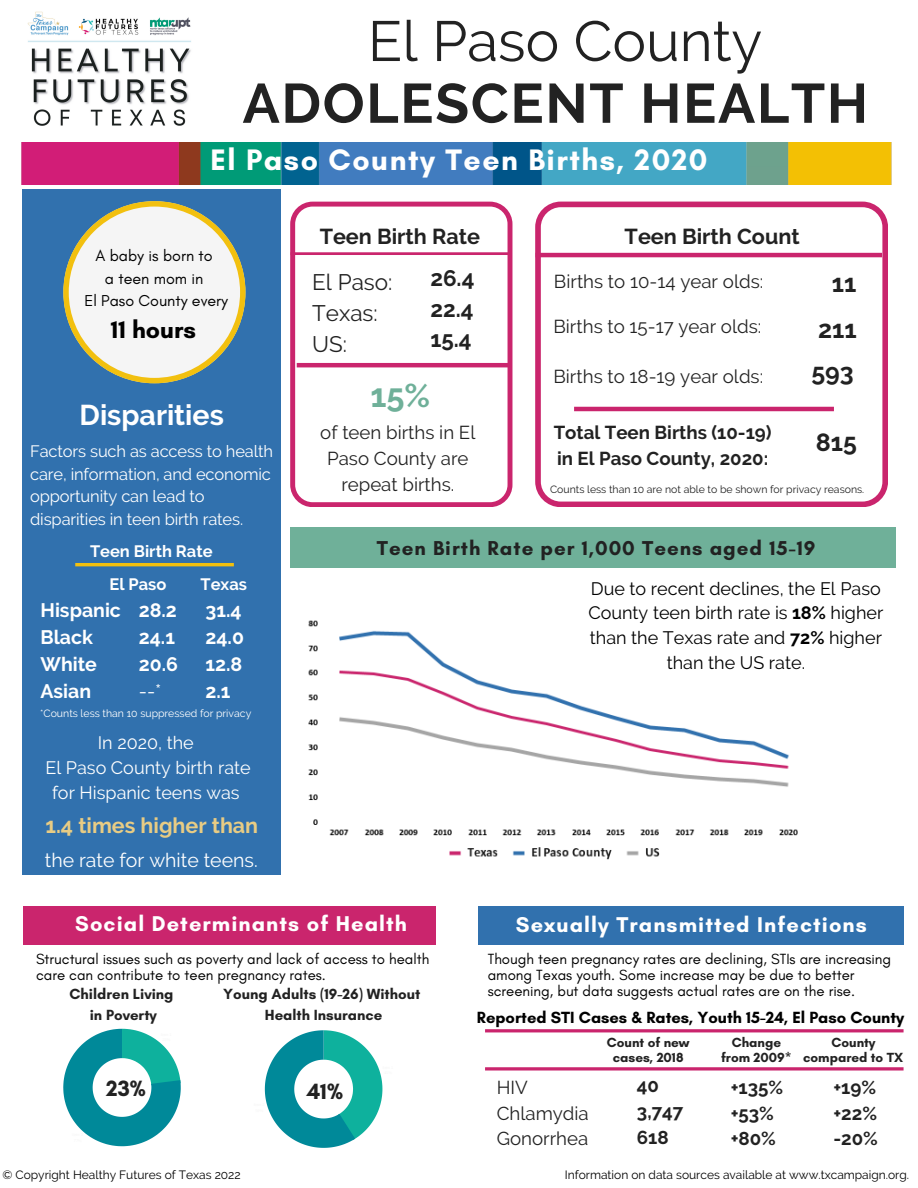
<style>
.page{position:relative;width:918px;height:1188px;background:#fff}
.page>*{position:absolute;margin:0;border:0;box-sizing:border-box;transform-origin:0 0}
.t1{font:56.55px "Raleway";color:#222}
.t2{font:700 55.35px "Raleway";letter-spacing:.03em;color:#222}
.t3{font:700 32.7px "Raleway";color:#6fb099}
.t4{font:700 30.15px "Glacial Indifference";letter-spacing:.05em;color:#fff}
.t5{font:700 28.5px "Raleway";color:#fff}
.t6{font:700 24.9px "Raleway";color:#222}
.t7{font:700 24.9px "Glacial Indifference";color:#000}
.t8{font:700 22.5px "Glacial Indifference";color:#222}
.t9{font:22.35px/31px "Raleway";color:#222}
.t10{font:700 22.35px/30.3px "Raleway";color:#222;text-align:justify}
.t11{font:700 21.75px "Glacial Indifference";letter-spacing:.05em;color:#fff}
.t12{font:700 21.6px "Raleway";color:#222}
.t13{font:700 21.45px "Raleway";color:#e8cc84}
.t14{font:700 20.55px "Glacial Indifference";letter-spacing:.05em;color:#222}
.t15{font:700 19.5px/27px "Raleway";color:#fff}
.t16{font:19.5px "Raleway";color:#fff}
.t17{font:18.75px/25.8px "Raleway";color:#222}
.t18{font:700 18.75px/25.8px "Raleway";color:#222}
.t19{font:18px/24.8px "Raleway";color:#000;text-align:center}
.t20{font:18px/24.8px "Raleway";color:#fff;text-align:center}
.t21{font:16.5px/22.5px "Raleway";letter-spacing:-.01em;color:#fff}
.t22{font:700 16.5px "Glacial Indifference";color:#000}
.t23{font:700 16.5px/32.5px "Raleway";color:#fff}
.t24{font:16.05px/22.5px "Glacial Indifference";color:#000;text-align:center}
.t25{font:15px/15.8px "Glacial Indifference";color:#000}
.t26{font:700 15px/20.2px "Glacial Indifference";color:#222;text-align:center}
.t27{font:700 13.5px/14.7px "Glacial Indifference";color:#222;text-align:center}
.t28{font:12px "Raleway";color:#000}
.t29{font:10.5px "Raleway";color:#222}
.t30{font:10.5px "Raleway";color:#fff}
.s1{font-weight:700}
</style>
<div class="page">
<div style="left:478px;top:906px;width:426px;height:38px;background:#3171ae"></div>
<svg style="left:265px;top:1030px;width:117px;height:118px"></svg>
<svg style="left:63px;top:1029px;width:118px;height:117px"></svg>
<svg style="left:485px;top:1067px;width:419px;height:4px;background:#d34c87"></svg>
<svg style="left:485px;top:1029px;width:419px;height:3px"></svg>
<div style="left:23px;top:906px;width:413px;height:38px;background:#ca256d"></div>
<div style="left:22px;top:189px;width:259px;height:685px;background:#3171ae"></div>
<svg style="left:536px;top:202px;width:352px;height:305px"></svg>
<svg style="left:574px;top:407px;width:260px;height:4px"></svg>
<svg style="left:536px;top:253px;width:346px;height:4px"></svg>
<svg style="left:291px;top:202px;width:221px;height:305px"></svg>
<svg style="left:291px;top:252px;width:218px;height:3px"></svg>
<svg style="left:63px;top:201px;width:183px;height:182px"></svg>
<svg style="left:297px;top:363px;width:212px;height:4px"></svg>
<div style="left:291px;top:527px;width:605px;height:41px;background:#6fb099"></div>
<svg style="left:75px;top:563px;width:159px;height:3px"></svg>
<img style="left:27px;top:11px;width:164px;height:115px">
<img style="left:22px;top:142px;width:870px;height:43px">
<img style="left:308px;top:620px;width:490px;height:240px">
<h1 class="t1" style="left:368px;top:8px;width:396px">El Paso County</h1>
<h2 class="t2" style="left:243px;top:71px;width:627px">ADOLESCENT HEALTH</h2>
<h3 class="t4" style="left:210px;top:141px;width:499px">El Paso County Teen Births, 2020</h3>
<p class="t24" style="left:84px;top:245px;width:145px">A baby is born to<br>a teen mom in<br>El Paso County every</p>
<h3 class="t7" style="left:111px;top:314px;width:87px">11 hours</h3>
<h3 class="t5" style="left:80px;top:398px;width:146px">Disparities</h3>
<p class="t21" style="left:30px;top:440px;width:244px">Factors such as access to health care, information, and economic opportunity can lead to disparities in teen birth rates.</p>
<p class="t23" style="left:201px;top:535px;width:48px;text-indent:-110px">Teen Birth Rate<br>Texas</p>
<p class="t23" style="left:109px;top:568px;width:59px">El Paso</p>
<h3 class="t15" style="left:41px;top:597px;width:82px">Hispanic<br>Black<br>White<br>Asian</h3>
<h3 class="t15" style="left:139px;top:597px;width:41px">28.2<br>24.1<br>20.6</h3>
<h3 class="t15" style="left:206px;top:597px;width:40px">31.4<br>24.0<br>12.8<br>2.1</h3>
<p class="t30" style="left:40px;top:707px;width:213px">*Counts less than 10 suppressed for privacy</p>
<h3 class="t16" style="left:139px;top:680px;width:24px">--*</h3>
<p class="t20" style="left:45px;top:730px;width:207px">In 2020, the<br>El Paso County birth rate for Hispanic teens was</p>
<h3 class="t13" style="left:46px;top:813px;width:214px">1.4 times higher than</h3>
<h3 class="t16" style="left:45px;top:848px;width:214px">the rate for white teens.</h3>
<h3 class="t12" style="left:320px;top:223px;width:162px">Teen Birth Rate</h3>
<h3 class="t12" style="left:625px;top:224px;width:177px">Teen Birth Count</h3>
<h3 class="t9" style="left:312px;top:267px;width:82px">El Paso:<br>Texas:<br>US:</h3>
<h3 class="t10" style="left:430px;top:263px;width:46px">26.4<br>22.4<br>15.4</h3>
<p class="t17" style="left:554px;top:268px;width:211px">Births to 10-14 year olds:</p>
<h3 class="t6" style="left:832px;top:269px;width:26px">11</h3>
<p class="t17" style="left:553px;top:314px;width:209px">Births to 15-17 year olds:</p>
<h3 class="t6" style="left:818px;top:315px;width:40px">211</h3>
<h3 class="t3" style="left:370px;top:376px;width:61px">15%</h3>
<p class="t17" style="left:320px;top:419px;width:157px;text-align:center">of teen births in El<br>Paso County are repeat births.</p>
<p class="t17" style="left:553px;top:363px;width:211px">Births to 18-19 year olds:</p>
<h3 class="t6" style="left:812px;top:358px;width:44px">593</h3>
<p class="t18" style="left:554px;top:420px;width:219px">Total Teen Births (10-19) in El Paso County, 2020:</p>
<h3 class="t6" style="left:816px;top:428px;width:43px">815</h3>
<p class="t29" style="left:550px;top:483px;width:316px">Counts less than 10 are not able to be shown for privacy reasons.</p>
<h3 class="t14" style="left:377px;top:535px;width:440px">Teen Birth Rate per 1,000 Teens aged 15-19</h3>
<p class="t19" style="left:588px;top:576px;width:297px">Due to recent declines, the El Paso<br>County teen birth rate is <span class="s1">18%</span> higher than the Texas rate and <span class="s1">72%</span> higher than the US rate.</p>
<h3 class="t11" style="left:75px;top:910px;width:333px">Social Determinants of Health</h3>
<h3 class="t11" style="left:516px;top:912px;width:352px">Sexually Transmitted Infections</h3>
<p class="t25" style="left:488px;top:951px;width:405px">Though teen pregnancy rates are declining, STIs are increasing among Texas youth. Some increase may be due to better</p>
<p class="t25" style="left:36px;top:951px;width:395px">Structural issues such as poverty and lack of access to health care can contribute to teen pregnancy rates.</p>
<p class="t26" style="left:69px;top:984px;width:106px">Children Living</p>
<p class="t25" style="left:488px;top:983px;width:369px">screening, but data suggests actual rates are on the rise.</p>
<p class="t26" style="left:90px;top:1004px;width:69px">in Poverty</p>
<p class="t26" style="left:223px;top:984px;width:199px">Young Adults (19-26) Without<br>Health Insurance</p>
<p class="t22" style="left:477px;top:1008px;width:429px">Reported STI Cases &amp; Rates, Youth 15-24, El Paso County</p>
<p class="t27" style="left:803px;top:1035px;width:101px">County compared to TX</p>
<p class="t27" style="left:607px;top:1035px;width:84px">Count of new cases, 2018</p>
<p class="t27" style="left:721px;top:1035px;width:72px">Change from 2009*</p>
<h3 class="t8" style="left:106px;top:1074px;width:41px">23%</h3>
<h3 class="t8" style="left:307px;top:1077px;width:38px">41%</h3>
<p class="t17" style="left:497px;top:1074px;width:94px">HIV<br>Chlamydia<br>Gonorrhea</p>
<p class="t18" style="left:637px;top:1072px;width:48px">40<br>3,747<br>618</p>
<p class="t18" style="left:731px;top:1074px;width:54px">+135% +53% +80%</p>
<p class="t18" style="left:833px;top:1074px;width:46px;text-align:justify">+19% +22% -20%</p>
<p class="t28" style="left:2px;top:1167px;width:240px">© Copyright Healthy Futures of Texas 2022</p>
<p class="t28" style="left:565px;top:1167px;width:346px">Information on data sources available at www.txcampaign.org.</p>
</div>
